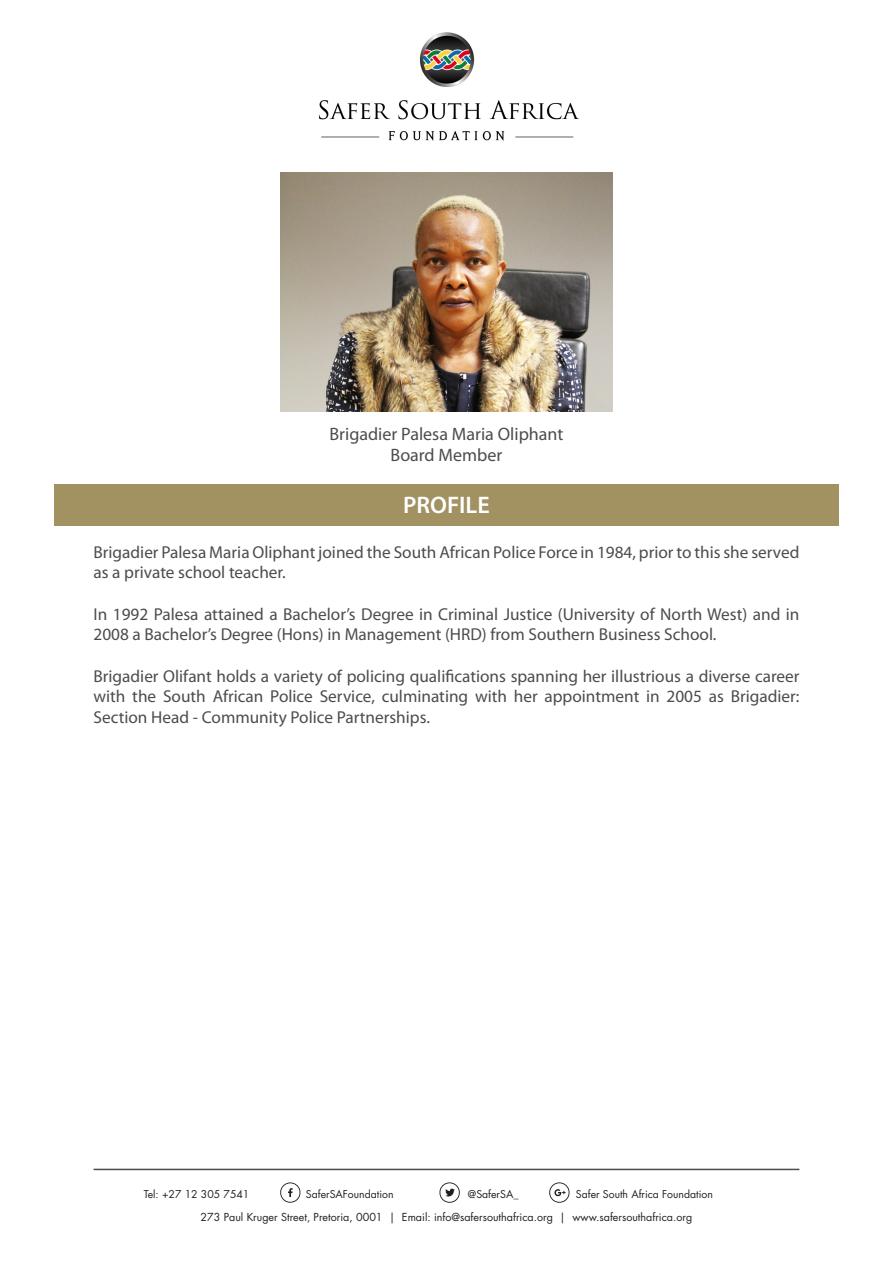
<style>
.page{position:relative;width:893px;height:1263px;background:#fff}
.page>*{position:absolute;margin:0;border:0;box-sizing:border-box;transform-origin:0 0}
.t1{font:600 24px "Myriad Pro";color:#fff}
.t2{font:18px "Myriad Pro";color:#4b4c4d}
.t3{font:17.25px/20.7px "Myriad Pro";color:#4b4c4d}
.t4{font:10.8px "Futura Std";color:#231f20}
.t5{font:10.5px "Futura Std";color:#231f20}
</style>
<div class="page">
<div style="left:54px;top:484px;width:785px;height:41px;background:#a29161"></div>
<img style="left:281px;top:172px;width:331px;height:240px">
<img style="left:318px;top:32px;width:261px;height:109px">
<svg style="left:280px;top:1182px;width:21px;height:21px"></svg>
<svg style="left:439px;top:1182px;width:21px;height:21px"></svg>
<svg style="left:549px;top:1182px;width:21px;height:21px"></svg>
<hr style="left:94px;top:1169px;width:705px;height:1px;background:#4b4c4d">
<p class="t2" style="left:329px;top:423px;width:235px">Brigadier Palesa Maria Oliphant</p>
<p class="t2" style="left:391px;top:444px;width:113px">Board Member</p>
<p class="t1" style="left:403px;top:489px;width:88px">PROFILE</p>
<p class="t3" style="left:94px;top:541px;width:707px">Brigadier Palesa Maria Oliphant joined the South African Police Force in 1984, prior to this she served as a private school teacher.</p>
<p class="t3" style="left:94px;top:603px;width:707px">In 1992 Palesa attained a Bachelor’s Degree in Criminal Justice (University of North West) and in<br>2008 a Bachelor’s Degree (Hons) in Management (HRD) from Southern Business School.</p>
<p class="t3" style="left:94px;top:665px;width:707px;text-align:justify">Brigadier Olifant holds a variety of policing qualifications spanning her illustrious a diverse career with the South African Police Service, culminating with her appointment in 2005 as Brigadier:<br>Section Head - Community Police Partnerships.</p>
<p class="t5" style="left:144px;top:1187px;width:107px">Tel: +27 12 305 7541</p>
<p class="t5" style="left:306px;top:1187px;width:89px">SaferSAFoundation</p>
<p class="t5" style="left:468px;top:1187px;width:52px">@SaferSA_</p>
<p class="t5" style="left:576px;top:1187px;width:138px">Safer South Africa Foundation</p>
<p class="t4" style="left:201px;top:1210px;width:493px">273 Paul Kruger Street, Pretoria, 0001 | Email: info@safersouthafrica.org | www.safersouthafrica.org</p>
</div>
